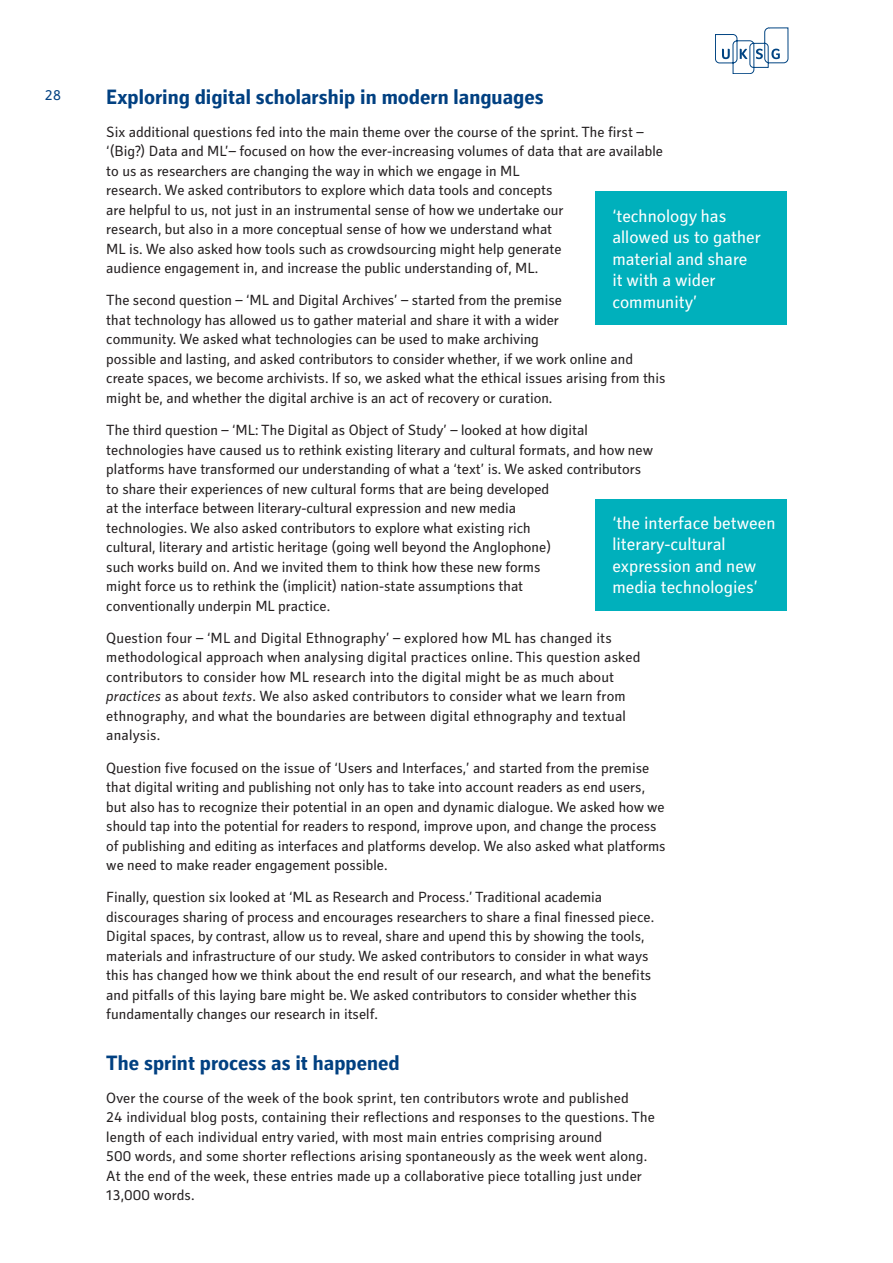
<style>
.page{position:relative;width:893px;height:1263px;background:#fff}
.page>*{position:absolute;margin:0;border:0;box-sizing:border-box;transform-origin:0 0}
.A-Style_Heading{font:700 21px "Secca Std";color:#014081}
.Stand_out_quote{font:18px/21.6px "Secca Std";color:#fff}
.Body{font:15px/19.5px "Secca Std";color:#231f20}
.t1{font:15px "Secca Std";color:#014081}
.s1{font-style:italic}
</style>
<div class="page">
<svg style="left:715px;top:28px;width:73px;height:46px"></svg>
<div style="left:595px;top:192px;width:192px;height:133px;background:#00b0bc"></div>
<div style="left:595px;top:499px;width:192px;height:111px;background:#00b0bc"></div>
<p class="t1" style="left:45px;top:87px;width:18px">28</p>
<p class="A-Style_Heading" style="left:106px;top:85px;width:439px">Exploring digital scholarship in modern languages</p>
<p class="Body" style="left:106px;top:122px;width:558px">Six additional questions fed into the main theme over the course of the sprint. The first – ‘(Big?) Data and ML’– focused on how the ever-increasing volumes of data that are available to us as researchers are changing the way in which we engage in ML<br>research. We asked contributors to explore which data tools and concepts<br>are helpful to us, not just in an instrumental sense of how we undertake our<br>research, but also in a more conceptual sense of how we understand what<br>ML is. We also asked how tools such as crowdsourcing might help generate<br>audience engagement in, and increase the public understanding of, ML.</p>
<p class="Body" style="left:106px;top:291px;width:561px">The second question – ‘ML and Digital Archives’ – started from the premise<br>that technology has allowed us to gather material and share it with a wider<br>community. We asked what technologies can be used to make archiving<br>possible and lasting, and asked contributors to consider whether, if we work online and create spaces, we become archivists. If so, we asked what the ethical issues arising from this might be, and whether the digital archive is an act of recovery or curation.</p>
<p class="Body" style="left:106px;top:421px;width:548px">The third question – ‘ML: The Digital as Object of Study’ – looked at how digital technologies have caused us to rethink existing literary and cultural formats, and how new platforms have transformed our understanding of what a ‘text’ is. We asked contributors to share their experiences of new cultural forms that are being developed<br>at the interface between literary-cultural expression and new media<br>technologies. We also asked contributors to explore what existing rich<br>cultural, literary and artistic heritage (going well beyond the Anglophone)<br>such works build on. And we invited them to think how these new forms<br>might force us to rethink the (implicit) nation-state assumptions that<br>conventionally underpin ML practice.</p>
<p class="Body" style="left:106px;top:629px;width:536px">Question four – ‘ML and Digital Ethnography’ – explored how ML has changed its methodological approach when analysing digital practices online. This question asked contributors to consider how ML research into the digital might be as much about <span class="s1">practices</span> as about <span class="s1">texts</span>. We also asked contributors to consider what we learn from ethnography, and what the boundaries are between digital ethnography and textual analysis.</p>
<p class="Body" style="left:106px;top:758px;width:561px">Question five focused on the issue of ‘Users and Interfaces,’ and started from the premise that digital writing and publishing not only has to take into account readers as end users, but also has to recognize their potential in an open and dynamic dialogue. We asked how we should tap into the potential for readers to respond, improve upon, and change the process of publishing and editing as interfaces and platforms develop. We also asked what platforms we need to make reader engagement possible.</p>
<p class="Body" style="left:106px;top:888px;width:549px">Finally, question six looked at ‘ML as Research and Process.’ Traditional academia discourages sharing of process and encourages researchers to share a final finessed piece.<br>Digital spaces, by contrast, allow us to reveal, share and upend this by showing the tools, materials and infrastructure of our study. We asked contributors to consider in what ways this has changed how we think about the end result of our research, and what the benefits and pitfalls of this laying bare might be. We asked contributors to consider whether this fundamentally changes our research in itself.</p>
<p class="A-Style_Heading" style="left:106px;top:1051px;width:295px">The sprint process as it happened</p>
<p class="Body" style="left:106px;top:1088px;width:550px">Over the course of the week of the book sprint, ten contributors wrote and published<br>24 individual blog posts, containing their reflections and responses to the questions. The length of each individual entry varied, with most main entries comprising around<br>500 words, and some shorter reflections arising spontaneously as the week went along.<br>At the end of the week, these entries made up a collaborative piece totalling just under 13,000 words.</p>
<p class="Stand_out_quote" style="left:612px;top:205px;width:150px">‘technology has allowed us to gather material and share it with a wider community’</p>
<p class="Stand_out_quote" style="left:612px;top:512px;width:165px">‘the interface between literary-cultural expression and new media technologies’</p>
</div>
